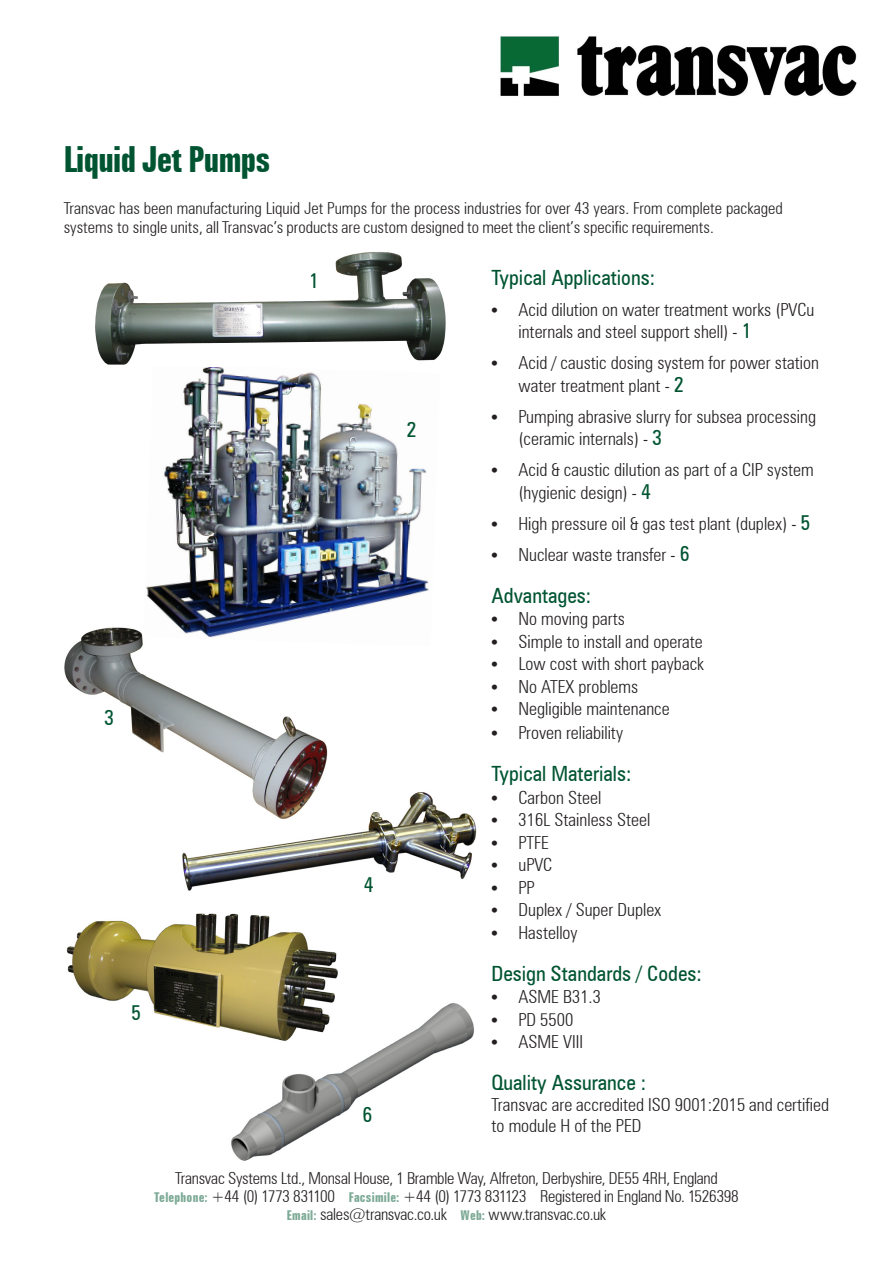
<style>
.page{position:relative;width:893px;height:1263px;background:#fff}
.page>*{position:absolute;margin:0;border:0;box-sizing:border-box;transform-origin:0 0}
.t1{font:700 extra-condensed 36px "Zurich BT";letter-spacing:-.02em;color:#005431}
.t2{font:condensed 21px "Zurich BT";color:#005431}
.t3{font:300 condensed 18px/22.5px "Zurich BT";color:#231f20}
.t4{font:300 condensed 16.5px/19.8px "Zurich BT";color:#231f20}
.s1{font-family:"Times";font-weight:400;font-stretch:normal}
.s2{font-weight:400;font-size:21px;color:#005431}
.s3{font-weight:700;font-stretch:extra-condensed;font-size:13.5px;color:#7ca996}
</style>
<div class="page">
<img style="left:231px;top:1003px;width:243px;height:158px">
<img style="left:66px;top:913px;width:272px;height:129px">
<img style="left:182px;top:792px;width:295px;height:99px">
<img style="left:64px;top:627px;width:264px;height:192px">
<img style="left:144px;top:367px;width:285px;height:280px">
<img style="left:95px;top:252px;width:351px;height:113px">
<img style="left:500px;top:36px;width:357px;height:60px">
<p class="t1" style="left:64px;top:139px;width:208px">Liquid Jet Pumps</p>
<p class="t4" style="left:64px;top:198px;width:720px">Transvac has been manufacturing Liquid Jet Pumps for the process industries for over 43 years. From complete packaged systems to single units, all Transvac’s products are custom designed to meet the client’s specific requirements.</p>
<p class="t2" style="left:309px;top:268px;width:12px">1</p>
<p class="t2" style="left:491px;top:264px;width:165px">Typical Applications:</p>
<p class="t3" style="left:518px;top:298px;width:297px;text-indent:-27px"><span class="s1">•</span> Acid dilution on water treatment works (PVCu internals and steel support shell) - <span class="s2">1</span></p>
<p class="t3" style="left:518px;top:351px;width:302px;text-indent:-27px"><span class="s1">•</span> Acid / caustic dosing system for power station water treatment plant - <span class="s2">2</span></p>
<p class="t3" style="left:518px;top:405px;width:299px;text-indent:-27px"><span class="s1">•</span> Pumping abrasive slurry for subsea processing (ceramic internals) - <span class="s2">3</span></p>
<p class="t3" style="left:518px;top:458px;width:297px;text-indent:-27px"><span class="s1">•</span> Acid &amp; caustic dilution as part of a CIP system (hygienic design) - <span class="s2">4</span></p>
<p class="t3" style="left:491px;top:512px;width:321px"><span class="s1">•</span> High pressure oil &amp; gas test plant (duplex) - <span class="s2">5</span></p>
<p class="t3" style="left:491px;top:543px;width:200px"><span class="s1">•</span> Nuclear waste transfer - <span class="s2">6</span></p>
<p class="t2" style="left:491px;top:583px;width:101px">Advantages:</p>
<p class="t3" style="left:491px;top:607px;width:135px"><span class="s1">•</span> No moving parts</p>
<p class="t3" style="left:491px;top:630px;width:213px"><span class="s1">•</span> Simple to install and operate</p>
<p class="t3" style="left:491px;top:652px;width:214px"><span class="s1">•</span> Low cost with short payback</p>
<p class="t3" style="left:491px;top:675px;width:148px"><span class="s1">•</span> No ATEX problems</p>
<p class="t3" style="left:491px;top:697px;width:180px"><span class="s1">•</span> Negligible maintenance</p>
<p class="t3" style="left:491px;top:721px;width:133px"><span class="s1">•</span> Proven reliability</p>
<p class="t2" style="left:491px;top:761px;width:141px">Typical Materials:</p>
<p class="t3" style="left:491px;top:786px;width:111px"><span class="s1">•</span> Carbon Steel</p>
<p class="t3" style="left:491px;top:808px;width:160px"><span class="s1">•</span> 316L Stainless Steel</p>
<p class="t3" style="left:491px;top:831px;width:59px"><span class="s1">•</span> PTFE</p>
<p class="t3" style="left:491px;top:853px;width:62px"><span class="s1">•</span> uPVC</p>
<p class="t3" style="left:491px;top:876px;width:45px"><span class="s1">•</span> PP</p>
<p class="t3" style="left:491px;top:898px;width:171px"><span class="s1">•</span> Duplex / Super Duplex</p>
<p class="t3" style="left:491px;top:921px;width:88px"><span class="s1">•</span> Hastelloy</p>
<p class="t2" style="left:491px;top:961px;width:212px">Design Standards / Codes:</p>
<p class="t3" style="left:491px;top:985px;width:111px"><span class="s1">•</span> ASME B31.3</p>
<p class="t3" style="left:491px;top:1008px;width:83px"><span class="s1">•</span> PD 5500</p>
<p class="t3" style="left:491px;top:1030px;width:93px"><span class="s1">•</span> ASME VIII</p>
<p class="t2" style="left:491px;top:1070px;width:156px">Quality Assurance :</p>
<p class="t3" style="left:491px;top:1094px;width:339px;line-height:21px">Transvac are accredited ISO 9001:2015 and certified to module H of the PED</p>
<p class="t2" style="left:407px;top:417px;width:12px">2</p>
<p class="t2" style="left:104px;top:705px;width:12px">3</p>
<p class="t2" style="left:364px;top:872px;width:12px">4</p>
<p class="t2" style="left:131px;top:1000px;width:12px">5</p>
<p class="t2" style="left:362px;top:1101px;width:12px">6</p>
<p class="t4" style="left:175px;top:1168px;width:544px">Transvac Systems Ltd., Monsal House, 1 Bramble Way, Alfreton, Derbyshire, DE55 4RH, England</p>
<p class="t4" style="left:154px;top:1186px;width:586px"><span class="s3">Telephone:</span> +44 (0) 1773 831100 <span class="s3">Facsimile:</span> +44 (0) 1773 831123 Registered in England No. 1526398</p>
<p class="t4" style="left:287px;top:1204px;width:321px"><span class="s3">Email:</span> sales@transvac.co.uk <span class="s3">Web:</span> www.transvac.co.uk</p>
</div>
